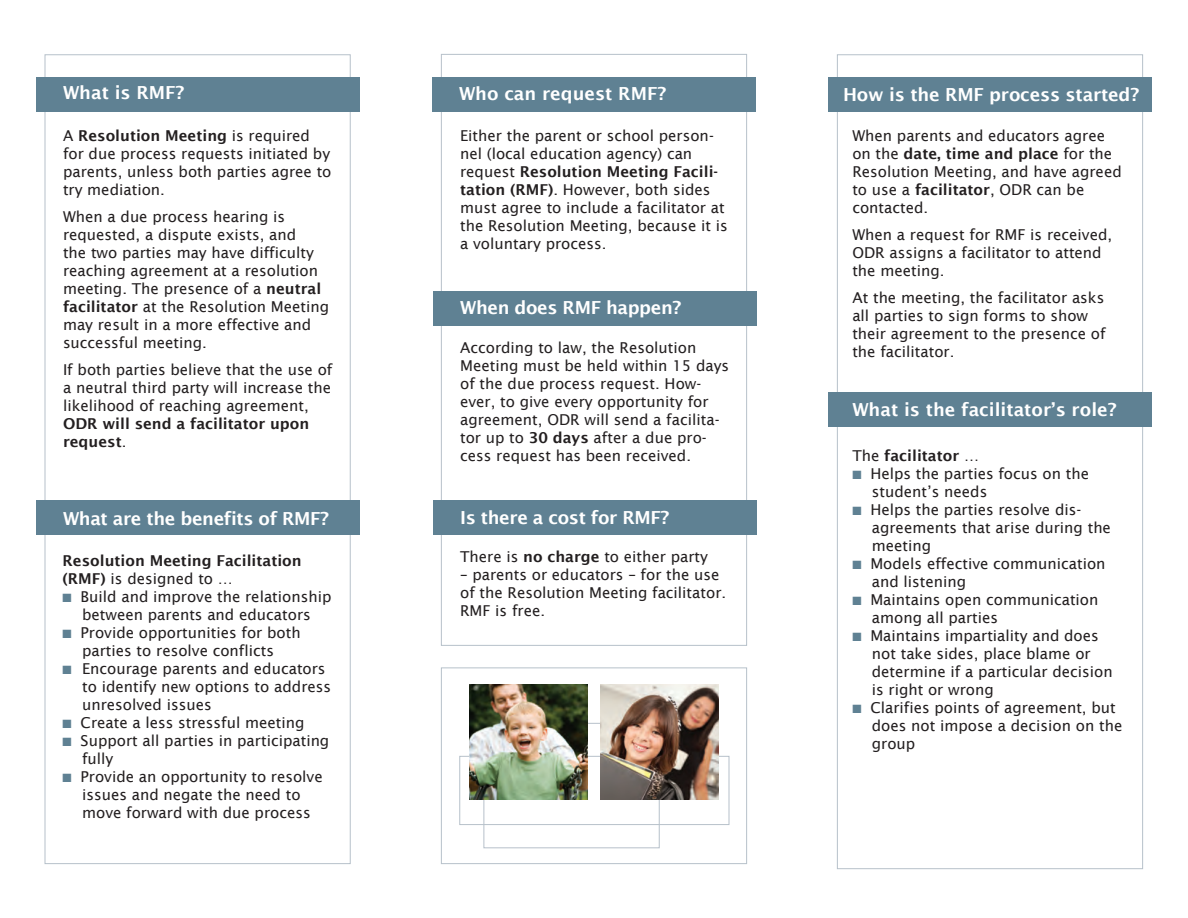
<style>
.page{position:relative;width:1188px;height:918px;background:#fff}
.page>*{position:absolute;margin:0;border:0;box-sizing:border-box;transform-origin:0 0}
.t1{font:600 18px "Lucida Sans";letter-spacing:-.01em;color:#fff}
.t2{font:15px/18px "Lucida Sans";color:#231f20}
.t3{font:600 15px/18px "Lucida Sans";color:#231f20}
.s1{font-weight:600}
.s2{font-weight:400}
.s3{color:#5f8193}
</style>
<div class="page">
<div style="left:484px;top:723px;width:176px;height:125px;border:1px solid #b7c1ca"></div>
<div style="left:459px;top:756px;width:270px;height:69px;border:1px solid #b7c1ca"></div>
<div style="left:829px;top:393px;width:323px;height:34px;background:#5f8193"></div>
<div style="left:36px;top:501px;width:323px;height:34px;background:#5f8193"></div>
<div style="left:829px;top:77px;width:323px;height:34px;background:#5f8193"></div>
<div style="left:433px;top:77px;width:323px;height:34px;background:#5f8193"></div>
<div style="left:36px;top:77px;width:324px;height:34px;background:#5f8193"></div>
<div style="left:441px;top:668px;width:306px;height:196px;border:1px solid #b7c1ca"></div>
<img style="left:601px;top:685px;width:118px;height:114px">
<img style="left:470px;top:685px;width:118px;height:115px">
<div style="left:433px;top:500px;width:324px;height:35px;background:#5f8193"></div>
<div style="left:433px;top:291px;width:324px;height:34px;background:#5f8193"></div>
<p class="t1" style="left:63px;top:83px;width:123px">What is RMF?</p>
<p class="t2" style="left:63px;top:126px;width:270px">A <span class="s1">Resolution Meeting</span> is required for due process requests initiated by parents, unless both parties agree to try mediation.</p>
<p class="t2" style="left:63px;top:207px;width:268px">When a due process hearing is requested, a dispute exists, and<br>the two parties may have difficulty reaching agreement at a resolution meeting. The presence of a <span class="s1">neutral facilitator</span> at the Resolution Meeting may result in a more effective and successful meeting.</p>
<p class="t2" style="left:63px;top:360px;width:271px">If both parties believe that the use of a neutral third party will increase the likelihood of reaching agreement,<br><span class="s1">ODR will send a facilitator upon request</span>.</p>
<p class="t1" style="left:63px;top:508px;width:268px">What are the benefits of RMF?</p>
<p class="t3" style="left:63px;top:552px;width:241px">Resolution Meeting Facilitation (RMF) <span class="s2">is designed to …</span></p>
<p class="t2" style="left:63px;top:588px;width:270px;text-align:center"><span class="s3">■</span> Build and improve the relationship between parents and educators</p>
<p class="t2" style="left:63px;top:624px;width:240px;text-align:center"><span class="s3">■</span> Provide opportunities for both parties to resolve conflicts</p>
<p class="t2" style="left:82px;top:660px;width:251px;text-indent:-20px"><span class="s3">■</span> Encourage parents and educators to identify new options to address unresolved issues</p>
<p class="t2" style="left:63px;top:714px;width:243px"><span class="s3">■</span> Create a less stressful meeting</p>
<p class="t2" style="left:82px;top:732px;width:249px;text-indent:-20px"><span class="s3">■</span> Support all parties in participating fully</p>
<p class="t2" style="left:63px;top:768px;width:262px;text-align:center"><span class="s3">■</span> Provide an opportunity to resolve issues and negate the need to move forward with due process</p>
<p class="t1" style="left:459px;top:84px;width:209px">Who can request RMF?</p>
<p class="t2" style="left:460px;top:126px;width:269px">Either the parent or school person&shy;nel (local education agency) can request <span class="s1">Resolution Meeting Facili&shy;tation (RMF)</span>. However, both sides must agree to include a facilitator at the Resolution Meeting, because it is a voluntary process.</p>
<p class="t1" style="left:460px;top:298px;width:223px">When does RMF happen?</p>
<p class="t2" style="left:460px;top:338px;width:271px">According to law, the Resolution Meeting must be held within 15 days of the due process request. How&shy;ever, to give every opportunity for agreement, ODR will send a facilita&shy;tor up to <span class="s1">30 days</span> after a due pro&shy;cess request has been received.</p>
<p class="t1" style="left:460px;top:507px;width:211px">Is there a cost for RMF?</p>
<p class="t2" style="left:460px;top:548px;width:249px">There is <span class="s1">no charge</span> to either party</p>
<p class="t2" style="left:460px;top:566px;width:268px">– parents or educators – for the use of the Resolution Meeting facilitator.<br>RMF is free.</p>
<p class="t1" style="left:843px;top:84px;width:298px">How is the RMF process started?</p>
<p class="t2" style="left:852px;top:126px;width:271px">When parents and educators agree on the <span class="s1">date, time and place</span> for the<br>Resolution Meeting, and have agreed to use a <span class="s1">facilitator</span>, ODR can be contacted.</p>
<p class="t2" style="left:852px;top:225px;width:261px">When a request for RMF is received,<br>ODR assigns a facilitator to attend the meeting.</p>
<p class="t2" style="left:852px;top:288px;width:255px">At the meeting, the facilitator asks all parties to sign forms to show their agreement to the presence of the facilitator.</p>
<p class="t1" style="left:852px;top:400px;width:266px">What is the facilitator’s role?</p>
<p class="t3" style="left:852px;top:447px;width:128px"><span class="s2">The</span> facilitator <span class="s2">…</span></p>
<p class="t2" style="left:872px;top:465px;width:219px;text-indent:-20px"><span class="s3">■</span> Helps the parties focus on the student’s needs</p>
<p class="t2" style="left:872px;top:501px;width:241px;text-indent:-20px"><span class="s3">■</span> Helps the parties resolve dis&shy;agreements that arise during the meeting</p>
<p class="t2" style="left:872px;top:555px;width:235px;text-indent:-20px"><span class="s3">■</span> Models effective communication and listening</p>
<p class="t2" style="left:872px;top:591px;width:228px;text-indent:-20px"><span class="s3">■</span> Maintains open communication among all parties</p>
<p class="t2" style="left:872px;top:627px;width:242px;text-indent:-20px"><span class="s3">■</span> Maintains impartiality and does not take sides, place blame or determine if a particular decision is right or wrong</p>
<p class="t2" style="left:872px;top:699px;width:252px;text-indent:-20px"><span class="s3">■</span> Clarifies points of agreement, but does not impose a decision on the group</p>
</div>
